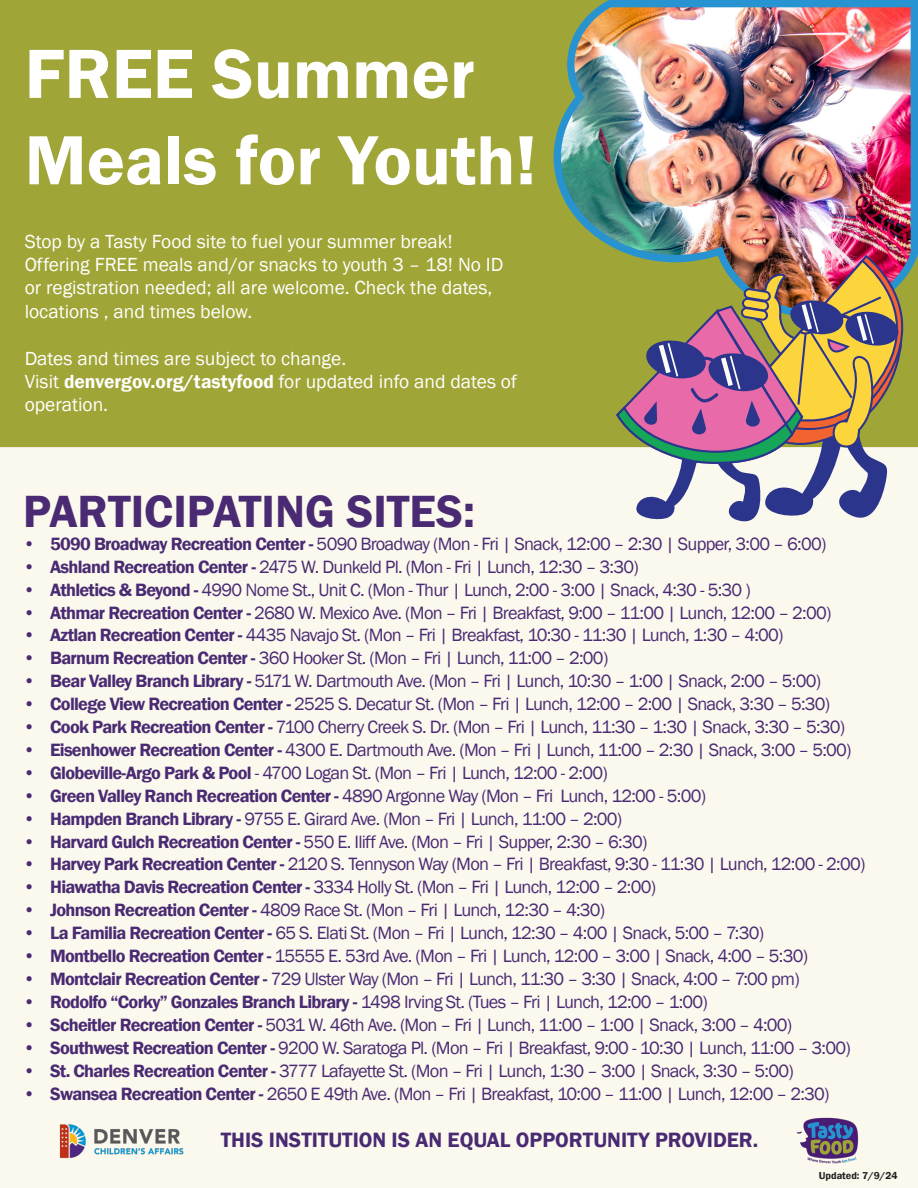
<style>
.page{position:relative;width:918px;height:1188px;background:#fbf8ed}
.page>*{position:absolute;margin:0;border:0;box-sizing:border-box;transform-origin:0 0}
.t1{font:600 72px "Franklin Gothic";color:#fff}
.Text_Center{font:600 46.5px "Franklin Gothic";color:#492a73}
.Text_Center-2{font:600 21.3px "Franklin Gothic";color:#492a73}
.t2{font:19.5px/23.4px "Franklin Gothic";color:#fff}
.t3{font:18.3px "Franklin Gothic";letter-spacing:-.04em;color:#492a73}
.t4{font:600 10.35px "Franklin Gothic";color:#231f20}
.s1{font-weight:600}
</style>
<div class="page">
<div style="left:0;top:0;width:616px;height:447px;background:#a0a537"></div>
<img style="left:796px;top:1117px;width:63px;height:47px">
<img style="left:59px;top:1124px;width:125px;height:35px">
<img style="left:550px;top:0;width:368px;height:322px">
<svg style="left:616px;top:255px;width:302px;height:267px"></svg>
<p class="t1" style="left:25px;top:30px;width:452px">FREE Summer</p>
<p class="t1" style="left:25px;top:116px;width:513px">Meals for Youth!</p>
<p class="t2" style="left:25px;top:230px;width:480px">Stop by a Tasty Food site to fuel your summer break!<br>Offering FREE meals and/or snacks to youth 3 – 18! No ID or registration needed; all are welcome. Check the dates, locations , and times below.</p>
<p class="t2" style="left:25px;top:347px;width:323px">Dates and times are subject to change.</p>
<p class="t2" style="left:25px;top:370px;width:494px">Visit <span class="s1">denvergov.org/tastyfood</span> for updated info and dates of operation.</p>
<p class="Text_Center" style="left:23px;top:483px;width:453px">PARTICIPATING SITES:</p>
<p class="t3" style="left:23px;top:532px;width:805px"><span class="s1">• 5090 Broadway Recreation Center -</span> 5090 Broadway (Mon - Fri | Snack, 12:00 – 2:30 | Supper, 3:00 – 6:00)</p>
<p class="t3" style="left:23px;top:555px;width:617px"><span class="s1">• Ashland Recreation Center -</span> 2475 W. Dunkeld Pl. (Mon - Fri | Lunch, 12:30 – 3:30)</p>
<p class="t3" style="left:23px;top:578px;width:729px"><span class="s1">• Athletics &amp; Beyond -</span> 4990 Nome St., Unit C. (Mon - Thur | Lunch, 2:00 - 3:00 | Snack, 4:30 - 5:30 )</p>
<p class="t3" style="left:23px;top:601px;width:810px"><span class="s1">• Athmar Recreation Center -</span> 2680 W. Mexico Ave. (Mon – Fri | Breakfast, 9:00 – 11:00 | Lunch, 12:00 – 2:00)</p>
<p class="t3" style="left:23px;top:624px;width:762px"><span class="s1">• Aztlan Recreation Center -</span> 4435 Navajo St. (Mon – Fri | Breakfast, 10:30 - 11:30 | Lunch, 1:30 – 4:00)</p>
<p class="t3" style="left:23px;top:647px;width:587px"><span class="s1">• Barnum Recreation Center -</span> 360 Hooker St. (Mon – Fri | Lunch, 11:00 – 2:00)</p>
<p class="t3" style="left:23px;top:670px;width:799px"><span class="s1">• Bear Valley Branch Library -</span> 5171 W. Dartmouth Ave. (Mon – Fri | Lunch, 10:30 – 1:00 | Snack, 2:00 – 5:00)</p>
<p class="t3" style="left:23px;top:693px;width:809px"><span class="s1">• College View Recreation Center -</span> 2525 S. Decatur St. (Mon – Fri | Lunch, 12:00 – 2:00 | Snack, 3:30 – 5:30)</p>
<p class="t3" style="left:23px;top:716px;width:824px"><span class="s1">• Cook Park Recreation Center -</span> 7100 Cherry Creek S. Dr. (Mon – Fri | Lunch, 11:30 – 1:30 | Snack, 3:30 – 5:30)</p>
<p class="t3" style="left:23px;top:738px;width:830px"><span class="s1">• Eisenhower Recreation Center -</span> 4300 E. Dartmouth Ave. (Mon – Fri | Lunch, 11:00 – 2:30 | Snack, 3:00 – 5:00)</p>
<p class="t3" style="left:23px;top:761px;width:586px"><span class="s1">• Globeville-Argo Park &amp; Pool</span> - 4700 Logan St. (Mon – Fri | Lunch, 12:00 - 2:00)</p>
<p class="t3" style="left:23px;top:784px;width:684px"><span class="s1">• Green Valley Ranch Recreation Center -</span> 4890 Argonne Way (Mon – Fri Lunch, 12:00 - 5:00)</p>
<p class="t3" style="left:23px;top:807px;width:601px"><span class="s1">• Hampden Branch Library -</span> 9755 E. Girard Ave. (Mon – Fri | Lunch, 11:00 – 2:00)</p>
<p class="t3" style="left:23px;top:830px;width:626px"><span class="s1">• Harvard Gulch Recreation Center -</span> 550 E. Iliff Ave. (Mon – Fri | Supper, 2:30 – 6:30)</p>
<p class="t3" style="left:23px;top:853px;width:844px"><span class="s1">• Harvey Park Recreation Center -</span> 2120 S. Tennyson Way (Mon – Fri | Breakfast, 9:30 - 11:30 | Lunch, 12:00 - 2:00)</p>
<p class="t3" style="left:23px;top:876px;width:634px"><span class="s1">• Hiawatha Davis Recreation Center -</span> 3334 Holly St. (Mon – Fri | Lunch, 12:00 – 2:00)</p>
<p class="t3" style="left:23px;top:899px;width:584px"><span class="s1">• Johnson Recreation Center -</span> 4809 Race St. (Mon – Fri | Lunch, 12:30 – 4:30)</p>
<p class="t3" style="left:23px;top:922px;width:742px"><span class="s1">• La Familia Recreation Center -</span> 65 S. Elati St. (Mon – Fri | Lunch, 12:30 – 4:00 | Snack, 5:00 – 7:30)</p>
<p class="t3" style="left:23px;top:945px;width:786px"><span class="s1">• Montbello Recreation Center -</span> 15555 E. 53rd Ave. (Mon – Fri | Lunch, 12:00 – 3:00 | Snack, 4:00 – 5:30)</p>
<p class="t3" style="left:23px;top:968px;width:778px"><span class="s1">• Montclair Recreation Center -</span> 729 Ulster Way (Mon – Fri | Lunch, 11:30 – 3:30 | Snack, 4:00 – 7:00 pm)</p>
<p class="t3" style="left:23px;top:990px;width:686px"><span class="s1">• Rodolfo “Corky” Gonzales Branch Library -</span> 1498 Irving St. (Tues – Fri | Lunch, 12:00 – 1:00)</p>
<p class="t3" style="left:23px;top:1013px;width:771px"><span class="s1">• Scheitler Recreation Center -</span> 5031 W. 46th Ave. (Mon – Fri | Lunch, 11:00 – 1:00 | Snack, 3:00 – 4:00)</p>
<p class="t3" style="left:23px;top:1036px;width:829px"><span class="s1">• Southwest Recreation Center -</span> 9200 W. Saratoga Pl. (Mon – Fri | Breakfast, 9:00 - 10:30 | Lunch, 11:00 – 3:00)</p>
<p class="t3" style="left:23px;top:1059px;width:772px"><span class="s1">• St. Charles Recreation Center -</span> 3777 Lafayette St. (Mon – Fri | Lunch, 1:30 – 3:00 | Snack, 3:30 – 5:00)</p>
<p class="t3" style="left:23px;top:1082px;width:808px"><span class="s1">• Swansea Recreation Center -</span> 2650 E 49th Ave. (Mon – Fri | Breakfast, 10:00 – 11:00 | Lunch, 12:00 – 2:30)</p>
<p class="Text_Center-2" style="left:221px;top:1127px;width:539px">THIS INSTITUTION IS AN EQUAL OPPORTUNITY PROVIDER.</p>
<p class="t4" style="left:819px;top:1169px;width:80px">Updated: 7/9/24</p>
</div>
